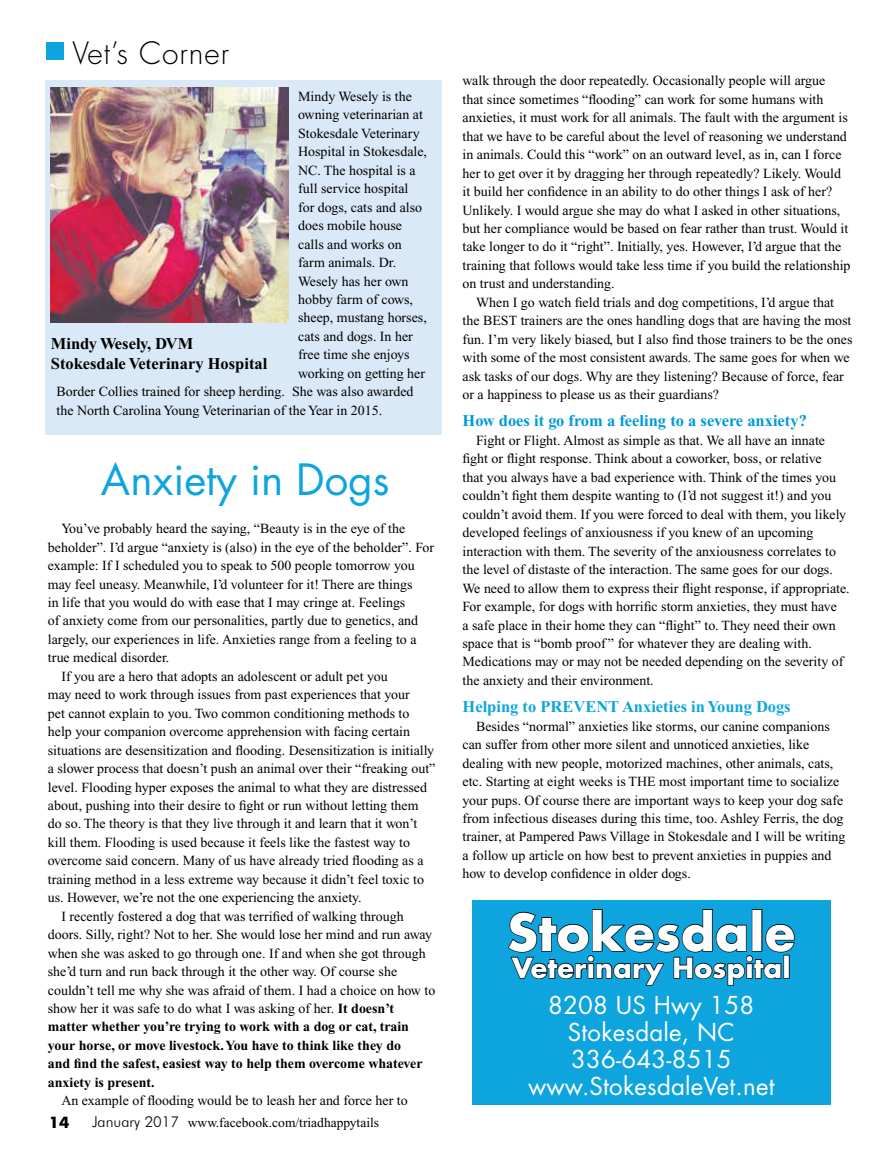
<style>
.page{position:relative;width:891px;height:1161px;background:#fff}
.page>*{position:absolute;margin:0;border:0;box-sizing:border-box;transform-origin:0 0}
.t1{font:700 49.5px "Futura";letter-spacing:.01em;color:#fff}
.t2{font:42px "Futura";color:#0ea5df}
.t3{font:300 30px "Futura";letter-spacing:.03em;color:#000}
.t4{font:700 27px "Futura";letter-spacing:.01em;color:#fff}
.t5{font:24px/27px "Futura";letter-spacing:.01em;color:#fff;text-align:center}
.t6{font:700 16.5px/19.5px "Times New Roman";color:#000}
.t7{font:700 16.5px "Times New Roman";color:#009ada}
.t8{font:700 16.5px "Times New Roman";color:#0ea5df}
.t9{font:700 15px "Futura";color:#000}
.t10{font:13.95px/18.5px "Times New Roman";color:#000}
.t11{font:700 13.95px "Times New Roman";color:#000}
.t12{font:13.5px "Times New Roman";color:#000}
.s1{font-weight:700}
.s2{font-family:"Futura BT";font-weight:300;font-size:15px}
</style>
<div class="page">
<div style="left:46px;top:42px;width:18px;height:17px;background:#0ea5df"></div>
<div style="left:45px;top:80px;width:396px;height:355px;background:#d9e9f7"></div>
<img style="left:51px;top:87px;width:237px;height:236px">
<div style="left:472px;top:900px;width:359px;height:205px;background:#0ea5df"></div>
<svg style="left:508px;top:909px;width:287px;height:77px"></svg>
<div style="left:783px;top:955px;width:7px;height:24px;border:2px solid #000"></div>
<h3 class="t3" style="left:73px;top:34px;width:158px">Vet’s Corner</h3>
<p class="t10" style="left:298px;top:87px;width:115px">Mindy Wesely is the</p>
<p class="t10" style="left:298px;top:106px;width:126px">owning veterinarian at</p>
<p class="t10" style="left:298px;top:124px;width:123px">Stokesdale Veterinary</p>
<p class="t10" style="left:298px;top:143px;width:130px">Hospital in Stokesdale,</p>
<p class="t10" style="left:298px;top:161px;width:119px">NC. The hospital is a</p>
<p class="t10" style="left:298px;top:179px;width:112px">full service hospital</p>
<p class="t10" style="left:298px;top:198px;width:126px">for dogs, cats and also</p>
<p class="t10" style="left:298px;top:216px;width:105px">does mobile house</p>
<p class="t10" style="left:298px;top:235px;width:105px">calls and works on</p>
<p class="t10" style="left:298px;top:253px;width:100px">farm animals. Dr.</p>
<p class="t10" style="left:298px;top:272px;width:112px">Wesely has her own</p>
<p class="t10" style="left:298px;top:290px;width:116px">hobby farm of cows,</p>
<p class="t10" style="left:298px;top:309px;width:130px">sheep, mustang horses,</p>
<p class="t10" style="left:298px;top:327px;width:116px">cats and dogs. In her</p>
<p class="t10" style="left:298px;top:346px;width:113px">free time she enjoys</p>
<p class="t10" style="left:298px;top:364px;width:128px">working on getting her</p>
<p class="t10" style="left:56px;top:382px;width:359px">Border Collies trained for sheep herding. She was also awarded</p>
<p class="t10" style="left:56px;top:401px;width:327px">the North Carolina Young Veterinarian of the Year in 2015.</p>
<p class="t6" style="left:51px;top:334px;width:218px">Mindy Wesely, DVM<br>Stokesdale Veterinary Hospital</p>
<h2 class="t2" style="left:101px;top:450px;width:290px">Anxiety in Dogs</h2>
<p class="t10" style="left:61px;top:519px;width:345px">You’ve probably heard the saying, “Beauty is in the eye of the</p>
<p class="t10" style="left:48px;top:538px;width:388px">beholder”. I’d argue “anxiety is (also) in the eye of the beholder”. For</p>
<p class="t10" style="left:48px;top:556px;width:368px">example: If I scheduled you to speak to 500 people tomorrow you</p>
<p class="t10" style="left:48px;top:575px;width:366px">may feel uneasy. Meanwhile, I’d volunteer for it! There are things</p>
<p class="t10" style="left:48px;top:593px;width:359px">in life that you would do with ease that I may cringe at. Feelings</p>
<p class="t10" style="left:48px;top:612px;width:372px">of anxiety come from our personalities, partly due to genetics, and</p>
<p class="t10" style="left:48px;top:630px;width:370px">largely, our experiences in life. Anxieties range from a feeling to a</p>
<p class="t10" style="left:48px;top:649px;width:123px">true medical disorder.</p>
<p class="t10" style="left:61px;top:667px;width:328px">If you are a hero that adopts an adolescent or adult pet you</p>
<p class="t10" style="left:48px;top:685px;width:363px">may need to work through issues from past experiences that your</p>
<p class="t10" style="left:48px;top:704px;width:363px">pet cannot explain to you. Two common conditioning methods to</p>
<p class="t10" style="left:48px;top:722px;width:364px">help your companion overcome apprehension with facing certain</p>
<p class="t10" style="left:48px;top:741px;width:388px">situations are desensitization and flooding. Desensitization is initially</p>
<p class="t10" style="left:48px;top:759px;width:389px">a slower process that doesn’t push an animal over their “freaking out”</p>
<p class="t10" style="left:48px;top:778px;width:381px">level. Flooding hyper exposes the animal to what they are distressed</p>
<p class="t10" style="left:48px;top:796px;width:372px">about, pushing into their desire to fight or run without letting them</p>
<p class="t10" style="left:48px;top:815px;width:371px">do so. The theory is that they live through it and learn that it won’t</p>
<p class="t10" style="left:48px;top:833px;width:364px">kill them. Flooding is used because it feels like the fastest way to</p>
<p class="t10" style="left:48px;top:852px;width:377px">overcome said concern. Many of us have already tried flooding as a</p>
<p class="t10" style="left:48px;top:870px;width:378px">training method in a less extreme way because it didn’t feel toxic to</p>
<p class="t10" style="left:48px;top:888px;width:315px">us. However, we’re not the one experiencing the anxiety.</p>
<p class="t10" style="left:61px;top:907px;width:344px">I recently fostered a dog that was terrified of walking through</p>
<p class="t10" style="left:48px;top:925px;width:386px">doors. Silly, right? Not to her. She would lose her mind and run away</p>
<p class="t10" style="left:48px;top:944px;width:379px">when she was asked to go through one. If and when she got through</p>
<p class="t10" style="left:48px;top:962px;width:351px">she’d turn and run back through it the other way. Of course she</p>
<p class="t10" style="left:48px;top:981px;width:389px">couldn’t tell me why she was afraid of them. I had a choice on how to</p>
<p class="t10" style="left:48px;top:999px;width:348px">show her it was safe to do what I was asking of her. <span class="s1">It doesn’t</span></p>
<p class="t11" style="left:48px;top:1019px;width:363px">matter whether you’re trying to work with a dog or cat, train</p>
<p class="t11" style="left:48px;top:1037px;width:355px">your horse, or move livestock. You have to think like they do</p>
<p class="t11" style="left:48px;top:1056px;width:376px">and find the safest, easiest way to help them overcome whatever</p>
<p class="t11" style="left:48px;top:1074px;width:108px">anxiety is present.</p>
<p class="t10" style="left:61px;top:1091px;width:348px">An example of flooding would be to leash her and force her to</p>
<p class="t9" style="left:49px;top:1112px;width:22px">14</p>
<p class="t12" style="left:92px;top:1115px;width:289px"><span class="s2">January 2017</span> www.facebook.com/triadhappytails</p>
<p class="t10" style="left:463px;top:72px;width:389px">walk through the door repeatedly. Occasionally people will argue<br>that since sometimes “flooding” can work for some humans with anxieties, it must work for all animals. The fault with the argument is that we have to be careful about the level of reasoning we understand in animals. Could this “work” on an outward level, as in, can I force her to get over it by dragging her through repeatedly? Likely. Would it build her confidence in an ability to do other things I ask of her?<br>Unlikely. I would argue she may do what I asked in other situations, but her compliance would be based on fear rather than trust. Would it take longer to do it “right”. Initially, yes. However, I’d argue that the training that follows would take less time if you build the relationship on trust and understanding.</p>
<p class="t10" style="left:463px;top:293px;width:391px;text-indent:14px">When I go watch field trials and dog competitions, I’d argue that the BEST trainers are the ones handling dogs that are having the most fun. I’m very likely biased, but I also find those trainers to be the ones with some of the most consistent awards. The same goes for when we ask tasks of our dogs. Why are they listening? Because of force, fear or a happiness to please us as their guardians?</p>
<p class="t7" style="left:463px;top:412px;width:346px">How does it go from a feeling to a severe anxiety?</p>
<p class="t10" style="left:463px;top:431px;width:389px;text-indent:14px">Fight or Flight. Almost as simple as that. We all have an innate fight or flight response. Think about a coworker, boss, or relative<br>that you always have a bad experience with. Think of the times you couldn’t fight them despite wanting to (I’d not suggest it!) and you couldn’t avoid them. If you were forced to deal with them, you likely developed feelings of anxiousness if you knew of an upcoming interaction with them. The severity of the anxiousness correlates to the level of distaste of the interaction. The same goes for our dogs.<br>We need to allow them to express their flight response, if appropriate.<br>For example, for dogs with horrific storm anxieties, they must have<br>a safe place in their home they can “flight” to. They need their own space that is “bomb proof ” for whatever they are dealing with.<br>Medications may or may not be needed depending on the severity of the anxiety and their environment.</p>
<p class="t8" style="left:463px;top:698px;width:330px">Helping to PREVENT Anxieties in Young Dogs</p>
<p class="t10" style="left:463px;top:717px;width:384px;text-indent:14px">Besides “normal” anxieties like storms, our canine companions can suffer from other more silent and unnoticed anxieties, like dealing with new people, motorized machines, other animals, cats, etc. Starting at eight weeks is THE most important time to socialize your pups. Of course there are important ways to keep your dog safe from infectious diseases during this time, too. Ashley Ferris, the dog trainer, at Pampered Paws Village in Stokesdale and I will be writing a follow up article on how best to prevent anxieties in puppies and how to develop confidence in older dogs.</p>
<h1 class="t1" style="left:507px;top:898px;width:289px">Stokesdale</h1>
<h3 class="t4" style="left:512px;top:949px;width:280px">Veterinary Hospital</h3>
<h3 class="t5" style="left:528px;top:991px;width:248px">8208 US Hwy 158<br>Stokesdale, NC<br>336-643-8515 www.StokesdaleVet.net</h3>
</div>
